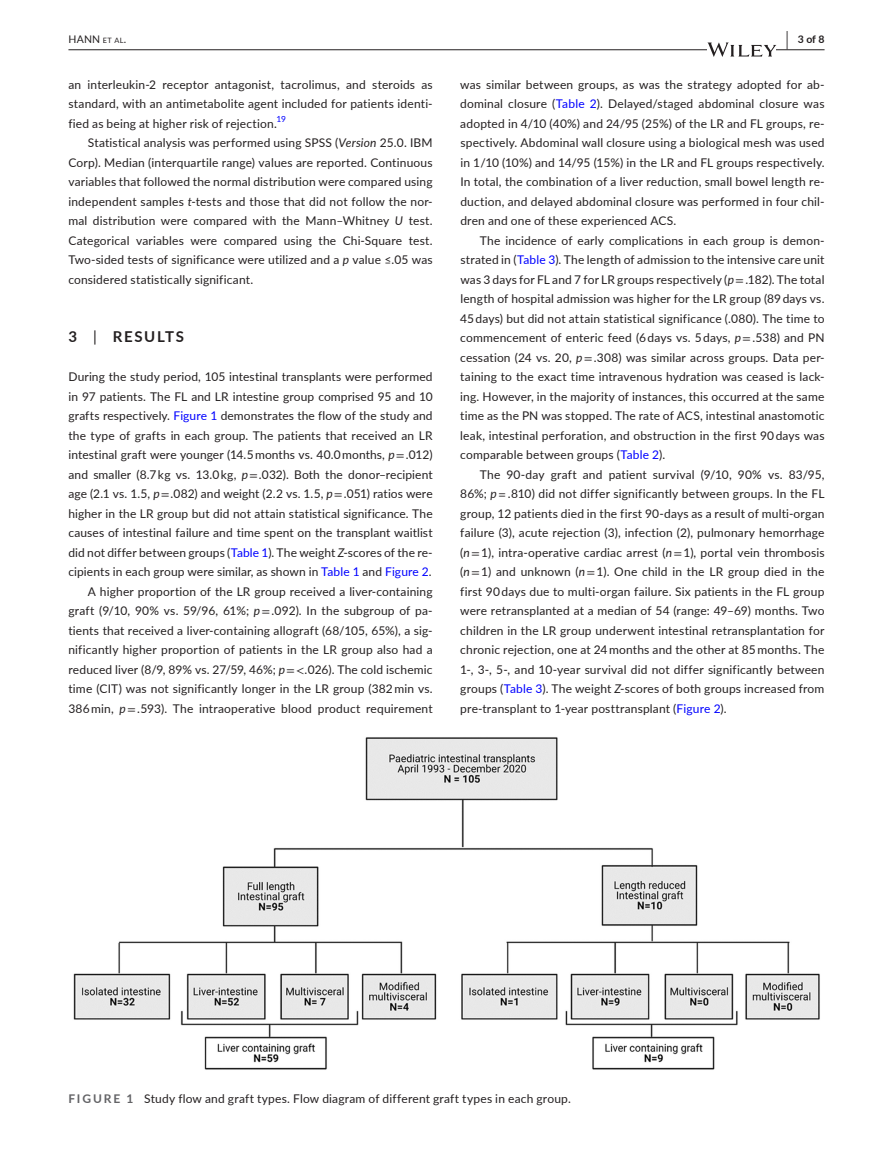
<style>
.page{position:relative;width:893px;height:1174px;background:#fff}
.page>*{position:absolute;margin:0;border:0;box-sizing:border-box;transform-origin:0 0}
.t1{font:700 15px "Lato";letter-spacing:.105em;color:#231f20}
.t2{font:12px/19.5px "Lato";letter-spacing:.01em;color:#231f20;text-align:justify}
.t3{font:10.5px "Lato";color:#231f20}
.t4{font:700 10.5px "Lato";color:#231f20}
.s1{font-size:7.35px}
.s2{font-size:19.5px}
.s3{font-style:italic}
.s4{color:#00f}
.s5{font-family:"STIX"}
.s6{font-family:"STIX";font-style:italic}
.s7{font-weight:400}
.s8{font-weight:700;color:#636366}
</style>
<div class="page">
<hr style="left:68px;top:49px;width:756px;height:1px;background:#231f20">
<svg style="left:707px;top:42px;width:69px;height:15px"></svg>
<img style="left:73px;top:737px;width:747px;height:333px">
<p class="t3" style="left:68px;top:31px;width:59px">HANN <span class="s1">et al</span>.</p>
<p class="t4" style="left:786px;top:31px;width:40px"><span class="s2">|</span> 3 of 8</p>
<p class="t2" style="left:68px;top:74px;width:366px">an interleukin-2 receptor antagonist, tacrolimus, and steroids as standard, with an antimetabolite agent included for patients identi&shy;fied as being at higher risk of rejection.<sup>19</sup></p>
<p class="t2" style="left:68px;top:132px;width:366px;text-indent:20px">Statistical analysis was performed using SPSS (<span class="s3">Version</span> 25.0. IBM Corp). Median (interquartile range) values are reported. Continuous variables that followed the normal distribution were compared using independent samples <span class="s3">t</span>-tests and those that did not follow the nor&shy;mal distribution were compared with the Mann–Whitney <span class="s3">U</span> test.<br>Categorical variables were compared using the Chi-Square test.<br>Two-sided tests of significance were utilized and a <span class="s3">p</span> value ≤.05 was considered statistically significant.</p>
<p class="t2" style="left:460px;top:74px;width:366px">was similar between groups, as was the strategy adopted for ab&shy;dominal closure (<span class="s4">Table 2</span>). Delayed/staged abdominal closure was adopted in 4/10 (40%) and 24/95 (25%) of the LR and FL groups, re&shy;spectively. Abdominal wall closure using a biological mesh was used in 1/10 (10%) and 14/95 (15%) in the LR and FL groups respectively.<br>In total, the combination of a liver reduction, small bowel length re&shy;duction, and delayed abdominal closure was performed in four chil&shy;dren and one of these experienced ACS.</p>
<p class="t2" style="left:460px;top:230px;width:366px;text-indent:20px">The incidence of early complications in each group is demon&shy;strated in (<span class="s4">Table 3</span>). The length of admission to the intensive care unit was 3 days for FL and 7 for LR groups respectively (<span class="s3">p</span><span class="s5">=</span> .182). The total length of hospital admission was higher for the LR group (89 days vs.<br>45 days) but did not attain statistical significance (.080). The time to commencement of enteric feed (6 days vs. 5 days, <span class="s3">p</span><span class="s5">=</span> .538) and PN cessation (24 vs. 20, <span class="s3">p</span><span class="s5">=</span> .308) was similar across groups. Data per&shy;taining to the exact time intravenous hydration was ceased is lack&shy;ing. However, in the majority of instances, this occurred at the same time as the PN was stopped. The rate of ACS, intestinal anastomotic leak, intestinal perforation, and obstruction in the first 90 days was comparable between groups (<span class="s4">Table 2</span>).</p>
<p class="t2" style="left:460px;top:464px;width:366px;text-indent:20px">The 90-day graft and patient survival (9/10, 90% vs. 83/95, 86%; <span class="s3">p</span> <span class="s6">=</span> .810) did not differ significantly between groups. In the FL group, 12 patients died in the first 90-days as a result of multi-organ failure (3), acute rejection (3), infection (2), pulmonary hemorrhage (<span class="s3">n</span><span class="s5">=</span> 1), intra-operative cardiac arrest (<span class="s3">n</span><span class="s5">=</span> 1), portal vein thrombosis (<span class="s3">n</span><span class="s5">=</span> 1) and unknown (<span class="s3">n</span><span class="s5">=</span> 1). One child in the LR group died in the first 90 days due to multi-organ failure. Six patients in the FL group were retransplanted at a median of 54 (range: 49–69) months. Two children in the LR group underwent intestinal retransplantation for chronic rejection, one at 24 months and the other at 85 months. The 1-, 3-, 5-, and 10-year survival did not differ significantly between groups (<span class="s4">Table 3</span>). The weight <span class="s3">Z</span>-scores of both groups increased from pre-transplant to 1-year posttransplant (<span class="s4">Figure 2</span>).</p>
<p class="t1" style="left:68px;top:326px;width:117px">3 <span class="s7">|</span> RESULTS</p>
<p class="t2" style="left:68px;top:366px;width:366px;text-align:right">During the study period, 105 intestinal transplants were performed in 97 patients. The FL and LR intestine group comprised 95 and 10 grafts respectively. <span class="s4">Figure 1</span> demonstrates the flow of the study and the type of grafts in each group. The patients that received an LR intestinal graft were younger (14.5 months vs. 40.0 months, <span class="s3">p</span><span class="s5">=</span> .012) and smaller (8.7 kg vs. 13.0 kg, <span class="s3">p</span><span class="s5">=</span> .032). Both the donor–recipient age (2.1 vs. 1.5, <span class="s3">p</span><span class="s5">=</span> .082) and weight (2.2 vs. 1.5, <span class="s3">p</span><span class="s5">=</span> .051) ratios were higher in the LR group but did not attain statistical significance. The causes of intestinal failure and time spent on the transplant waitlist did not differ between groups (<span class="s4">Table 1</span>). The weight <span class="s3">Z</span>-scores of the re&shy;cipients in each group were similar, as shown in <span class="s4">Table 1</span> and <span class="s4">Figure 2</span>.<br>A higher proportion of the LR group received a liver-containing graft (9/10, 90% vs. 59/96, 61%; <span class="s3">p</span><span class="s5">=</span> .092). In the subgroup of pa&shy;tients that received a liver-containing allograft (68/105, 65%), a sig&shy;nificantly higher proportion of patients in the LR group also had a reduced liver (8/9, 89% vs. 27/59, 46%; <span class="s3">p</span><span class="s5">=&lt;</span>.026). The cold ischemic time (CIT) was not significantly longer in the LR group (382 min vs.<br>386 min, <span class="s3">p</span><span class="s5">=</span> .593). The intraoperative blood product requirement</p>
<p class="t2" style="left:68px;top:1088px;width:504px"><span class="s8">FIGURE 1</span> Study flow and graft types. Flow diagram of different graft types in each group.</p>
</div>
